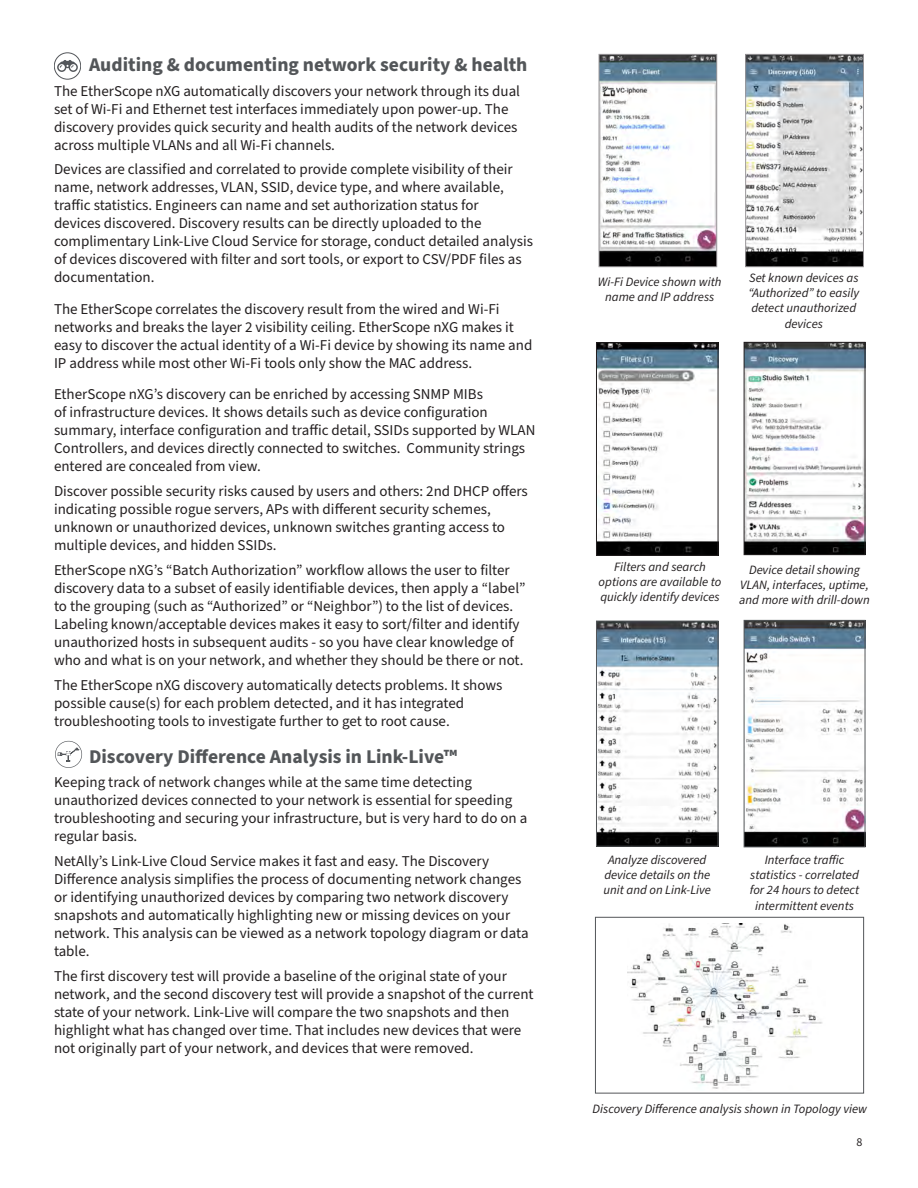
<style>
.page{position:relative;width:918px;height:1188px;background:#fff}
.page>*{position:absolute;margin:0;border:0;box-sizing:border-box;transform-origin:0 0}
.t1{font:700 19.5px "Source Sans Pro";color:#535659}
.t2{font:15px/18px "Source Sans Pro";color:#231f20}
.t3{font:italic 12.75px/15.3px "Source Sans Pro";color:#231f20;text-align:center}
.t4{font:12px "Source Sans Pro";color:#231f20}
</style>
<div class="page">
<div style="left:54px;top:53px;width:27px;height:27px;border:1px solid #53565a;border-radius:50%"></div>
<svg style="left:57px;top:60px;width:21px;height:12px"></svg>
<img style="left:747px;top:56px;width:115px;height:209px">
<div style="left:745px;top:54px;width:119px;height:213px;border:1px solid #999699"></div>
<img style="left:601px;top:56px;width:114px;height:209px">
<div style="left:599px;top:54px;width:118px;height:213px;border:1px solid #999699"></div>
<img style="left:598px;top:344px;width:118px;height:210px">
<div style="left:596px;top:342px;width:122px;height:214px;border:1px solid #231f20"></div>
<img style="left:746px;top:344px;width:117px;height:209px">
<div style="left:744px;top:342px;width:121px;height:213px;border:1px solid #231f20"></div>
<img style="left:598px;top:623px;width:118px;height:222px">
<div style="left:596px;top:621px;width:122px;height:226px;border:1px solid #535659"></div>
<img style="left:746px;top:622px;width:117px;height:223px">
<div style="left:744px;top:620px;width:121px;height:227px;border:1px solid #535659"></div>
<img style="left:627px;top:923px;width:196px;height:166px">
<div style="left:595px;top:917px;width:269px;height:177px;border:1px solid #535659"></div>
<svg style="left:55px;top:741px;width:27px;height:27px"></svg>
<p class="t1" style="left:89px;top:51px;width:440px">Auditing &amp; documenting network security &amp; health</p>
<p class="t2" style="left:54px;top:82px;width:468px">The EtherScope nXG automatically discovers your network through its dual set of Wi-Fi and Ethernet test interfaces immediately upon power-up. The discovery provides quick security and health audits of the network devices across multiple VLANs and all Wi-Fi channels.</p>
<p class="t2" style="left:54px;top:161px;width:481px">Devices are classified and correlated to provide complete visibility of their name, network addresses, VLAN, SSID, device type, and where available, traffic statistics. Engineers can name and set authorization status for<br>devices discovered. Discovery results can be directly uploaded to the complimentary Link-Live Cloud Service for storage, conduct detailed analysis of devices discovered with filter and sort tools, or export to CSV/PDF files as documentation.</p>
<p class="t2" style="left:54px;top:300px;width:480px">The EtherScope correlates the discovery result from the wired and Wi-Fi networks and breaks the layer 2 visibility ceiling. EtherScope nXG makes it easy to discover the actual identity of a Wi-Fi device by showing its name and IP address while most other Wi-Fi tools only show the MAC address.</p>
<p class="t2" style="left:54px;top:386px;width:483px">EtherScope nXG’s discovery can be enriched by accessing SNMP MIBs<br>of infrastructure devices. It shows details such as device configuration summary, interface configuration and traffic detail, SSIDs supported by WLAN Controllers, and devices directly connected to switches. Community strings entered are concealed from view.</p>
<p class="t2" style="left:54px;top:483px;width:475px">Discover possible security risks caused by users and others: 2nd DHCP offers indicating possible rogue servers, APs with different security schemes, unknown or unauthorized devices, unknown switches granting access to multiple devices, and hidden SSIDs.</p>
<p class="t2" style="left:54px;top:561px;width:473px">EtherScope nXG’s “Batch Authorization” workflow allows the user to filter discovery data to a subset of easily identifiable devices, then apply a “label” to the grouping (such as “Authorized” or “Neighbor”) to the list of devices.<br>Labeling known/acceptable devices makes it easy to sort/filter and identify unauthorized hosts in subsequent audits - so you have clear knowledge of who and what is on your network, and whether they should be there or not.</p>
<p class="t2" style="left:54px;top:676px;width:450px">The EtherScope nXG discovery automatically detects problems. It shows possible cause(s) for each problem detected, and it has integrated troubleshooting tools to investigate further to get to root cause.</p>
<p class="t1" style="left:89px;top:743px;width:370px">Discovery Difference Analysis in Link-Live™</p>
<p class="t2" style="left:54px;top:774px;width:475px">Keeping track of network changes while at the same time detecting unauthorized devices connected to your network is essential for speeding troubleshooting and securing your infrastructure, but is very hard to do on a regular basis.</p>
<p class="t2" style="left:54px;top:853px;width:476px">NetAlly’s Link-Live Cloud Service makes it fast and easy. The Discovery Difference analysis simplifies the process of documenting network changes or identifying unauthorized devices by comparing two network discovery snapshots and automatically highlighting new or missing devices on your network. This analysis can be viewed as a network topology diagram or data table.</p>
<p class="t2" style="left:54px;top:967px;width:481px">The first discovery test will provide a baseline of the original state of your network, and the second discovery test will provide a snapshot of the current state of your network. Link-Live will compare the two snapshots and then highlight what has changed over time. That includes new devices that were not originally part of your network, and devices that were removed.</p>
<p class="t3" style="left:598px;top:274px;width:125px">Wi-Fi Device shown with name and IP address</p>
<p class="t3" style="left:748px;top:270px;width:113px">Set known devices as “Authorized” to easily detect unauthorized devices</p>
<p class="t3" style="left:599px;top:559px;width:124px">Filters and search options are available to quickly identify devices</p>
<p class="t3" style="left:739px;top:562px;width:132px">Device detail showing<br>VLAN, interfaces, uptime, and more with drill-down</p>
<p class="t3" style="left:603px;top:852px;width:109px">Analyze discovered device details on the unit and on Link-Live</p>
<p class="t3" style="left:750px;top:852px;width:111px">Interface traffic statistics - correlated for 24 hours to detect intermittent events</p>
<p class="t3" style="left:593px;top:1102px;width:276px">Discovery Difference analysis shown in Topology view</p>
<p class="t4" style="left:856px;top:1134px;width:7px">8</p>
</div>
